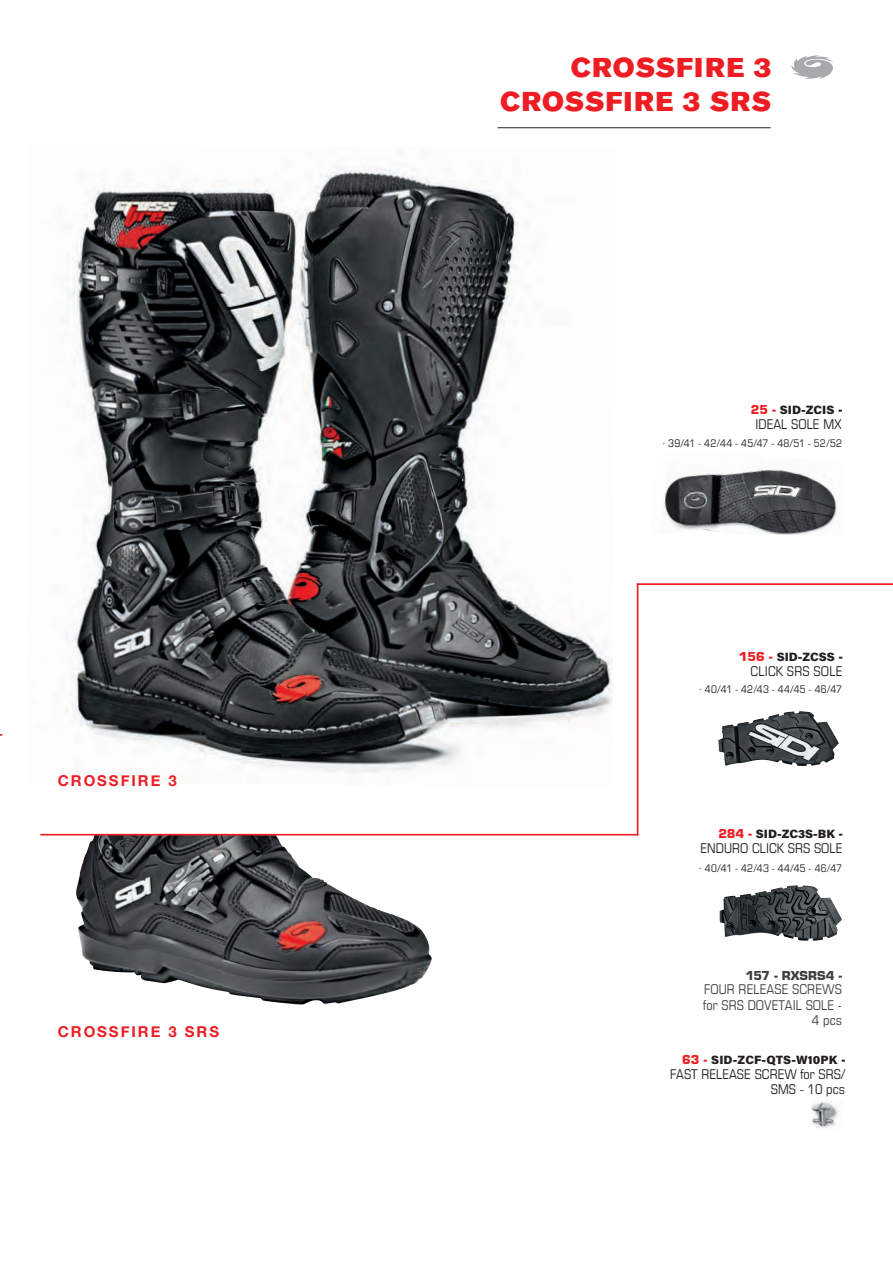
<style>
.page{position:relative;width:893px;height:1263px;background:#fff}
.page>*{position:absolute;margin:0;border:0;box-sizing:border-box;transform-origin:0 0}
.t1{font:27px/34.5px "Akzidenz Grotesk BE Super";letter-spacing:.05em;color:#ee1d23;text-align:right}
.t2{font:700 15px "Helvetica Neue";letter-spacing:.13em;color:#ee1d23}
.t3{font:condensed 13.5px/15.3px "Eurostile";color:#231f20;text-align:right}
.t4{font:condensed 13.5px/15.3px "Eurostile";color:#404040;text-align:right}
.t5{font:900 12px "Acumin Pro";color:#231f20}
.t6{font:700 12px "Eurostile";color:#404040}
.t7{font:condensed 10.5px "Eurostile";letter-spacing:.03em;color:#231f20}
.s1{font-family:"Eurostile";font-weight:700;color:#ee1d23}
.s2{font-family:"Eurostile";font-weight:700}
</style>
<div class="page">
<img style="left:65px;top:166px;width:548px;height:607px">
<img style="left:76px;top:835px;width:356px;height:170px">
<hr style="left:40px;top:834px;width:598px;height:1px;background:#ee1d23">
<img style="left:718px;top:711px;width:82px;height:55px">
<img style="left:811px;top:1101px;width:28px;height:28px">
<img style="left:664px;top:469px;width:173px;height:66px">
<svg style="left:791px;top:55px;width:42px;height:24px"></svg>
<hr style="left:637px;top:583px;width:256px;height:2px;background:#ee1d23">
<hr style="left:497px;top:127px;width:274px;height:1px;background:#231f20">
<img style="left:720px;top:885px;width:122px;height:56px">
<hr style="left:637px;top:583px;width:1px;height:252px;background:#ee1d23">
<h2 class="t2" style="left:58px;top:768px;width:120px">CROSSFIRE 3</h2>
<h2 class="t2" style="left:58px;top:1020px;width:163px">CROSSFIRE 3 SRS</h2>
<h1 class="t1" style="left:500px;top:50px;width:273px">CROSSFIRE 3<br>CROSSFIRE 3 SRS</h1>
<p class="t5" style="left:751px;top:401px;width:93px"><span class="s1">25 -</span> SID-ZCIS <span class="s2">-</span></p>
<p class="t3" style="left:755px;top:416px;width:88px">IDEAL SOLE MX</p>
<p class="t7" style="left:662px;top:437px;width:181px">· 39/41 - 42/44 - 45/47 - 48/51 - 52/52</p>
<p class="t5" style="left:739px;top:648px;width:105px"><span class="s1">156 -</span> SID-ZCSS <span class="s2">-</span></p>
<p class="t3" style="left:750px;top:663px;width:94px">CLICK SRS SOLE</p>
<p class="t7" style="left:699px;top:683px;width:144px">· 40/41 - 42/43 - 44/45 - 46/47</p>
<p class="t5" style="left:718px;top:825px;width:126px"><span class="s1">284 -</span> SID-ZC3S-BK <span class="s2">-</span></p>
<p class="t3" style="left:700px;top:841px;width:144px">ENDURO CLICK SRS SOLE</p>
<p class="t7" style="left:699px;top:862px;width:144px">· 40/41 - 42/43 - 44/45 - 46/47</p>
<p class="t6" style="left:746px;top:968px;width:98px">157 - RXSRS4 -</p>
<p class="t4" style="left:703px;top:982px;width:140px">FOUR RELEASE SCREWS for SRS DOVETAIL SOLE -<br>4 pcs</p>
<p class="t5" style="left:682px;top:1051px;width:164px"><span class="s1">63 -</span> SID-ZCF-QTS-W10PK <span class="s2">-</span></p>
<p class="t3" style="left:670px;top:1066px;width:177px">FAST RELEASE SCREW for SRS/<br>SMS - 10 pcs</p>
</div>
